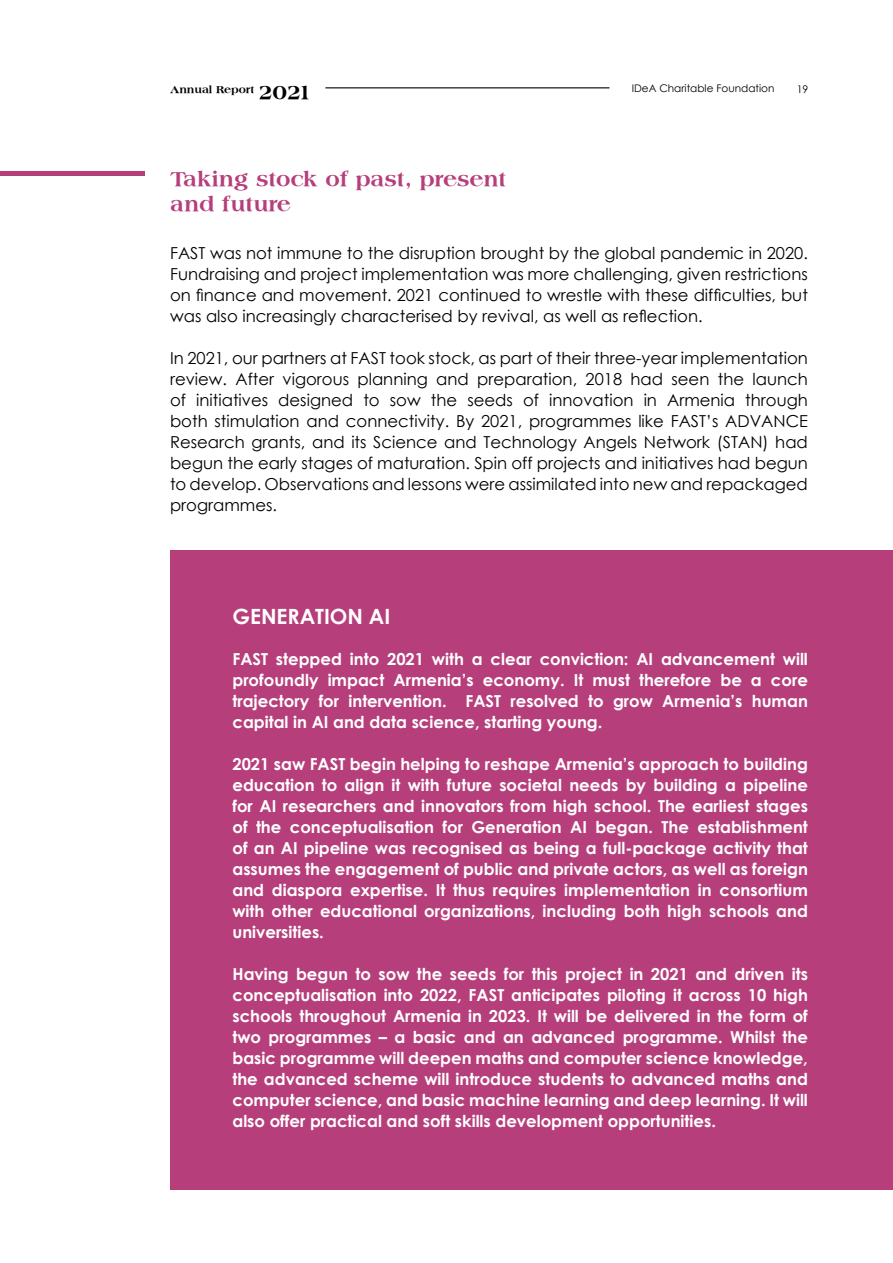
<style>
.page{position:relative;width:893px;height:1263px;background:#fff}
.page>*{position:absolute;margin:0;border:0;box-sizing:border-box;transform-origin:0 0}
.t1{font:800 21px/25.2px "American Classic";color:#b63e7b}
.t2{font:700 21px "Century Gothic";color:#fff}
.t3{font:700 16.5px/21px "Century Gothic";color:#fff;text-align:justify}
.t4{font:16.5px/21px "Century Gothic";color:#000;text-align:justify}
.t5{font:10.5px "Century Gothic";color:#000}
.t6{font:800 10.5px "American Classic";color:#000}
.s1{font-size:21px}
</style>
<div class="page">
<hr style="left:325px;top:87px;width:284px;height:1px;background:#000">
<div style="left:170px;top:551px;width:723px;height:639px;background:#b63e7b"></div>
<hr style="left:0;top:172px;width:145px;height:4px;background:#b63e7b">
<p class="t6" style="left:170px;top:83px;width:140px">Annual Report <span class="s1">2021</span></p>
<p class="t5" style="left:632px;top:81px;width:144px">IDeA Charitable Foundation</p>
<p class="t5" style="left:797px;top:82px;width:13px">19</p>
<p class="t1" style="left:170px;top:166px;width:338px">Taking stock of past, present and future</p>
<p class="t4" style="left:170px;top:243px;width:639px">FAST was not immune to the disruption brought by the global pandemic in 2020.<br>Fundraising and project implementation was more challenging, given restrictions on finance and movement. 2021 continued to wrestle with these difficulties, but was also increasingly characterised by revival, as well as reflection.</p>
<p class="t4" style="left:170px;top:348px;width:639px">In 2021, our partners at FAST took stock, as part of their three-year implementation review. After vigorous planning and preparation, 2018 had seen the launch of initiatives designed to sow the seeds of innovation in Armenia through both stimulation and connectivity. By 2021, programmes like FAST’s ADVANCE Research grants, and its Science and Technology Angels Network (STAN) had begun the early stages of maturation. Spin off projects and initiatives had begun to develop. Observations and lessons were assimilated into new and repackaged programmes.</p>
<p class="t2" style="left:232px;top:600px;width:159px">GENERATION AI</p>
<p class="t3" style="left:232px;top:648px;width:577px">FAST stepped into 2021 with a clear conviction: AI advancement will profoundly impact Armenia’s economy. It must therefore be a core trajectory for intervention. FAST resolved to grow Armenia’s human capital in AI and data science, starting young.</p>
<p class="t3" style="left:232px;top:753px;width:577px">2021 saw FAST begin helping to reshape Armenia’s approach to building education to align it with future societal needs by building a pipeline for AI researchers and innovators from high school. The earliest stages of the conceptualisation for Generation AI began. The establishment of an AI pipeline was recognised as being a full-package activity that assumes the engagement of public and private actors, as well as foreign and diaspora expertise. It thus requires implementation in consortium with other educational organizations, including both high schools and universities.</p>
<p class="t3" style="left:232px;top:963px;width:577px">Having begun to sow the seeds for this project in 2021 and driven its conceptualisation into 2022, FAST anticipates piloting it across 10 high schools throughout Armenia in 2023. It will be delivered in the form of two programmes – a basic and an advanced programme. Whilst the basic programme will deepen maths and computer science knowledge, the advanced scheme will introduce students to advanced maths and computer science, and basic machine learning and deep learning. It will also offer practical and soft skills development opportunities.</p>
</div>
